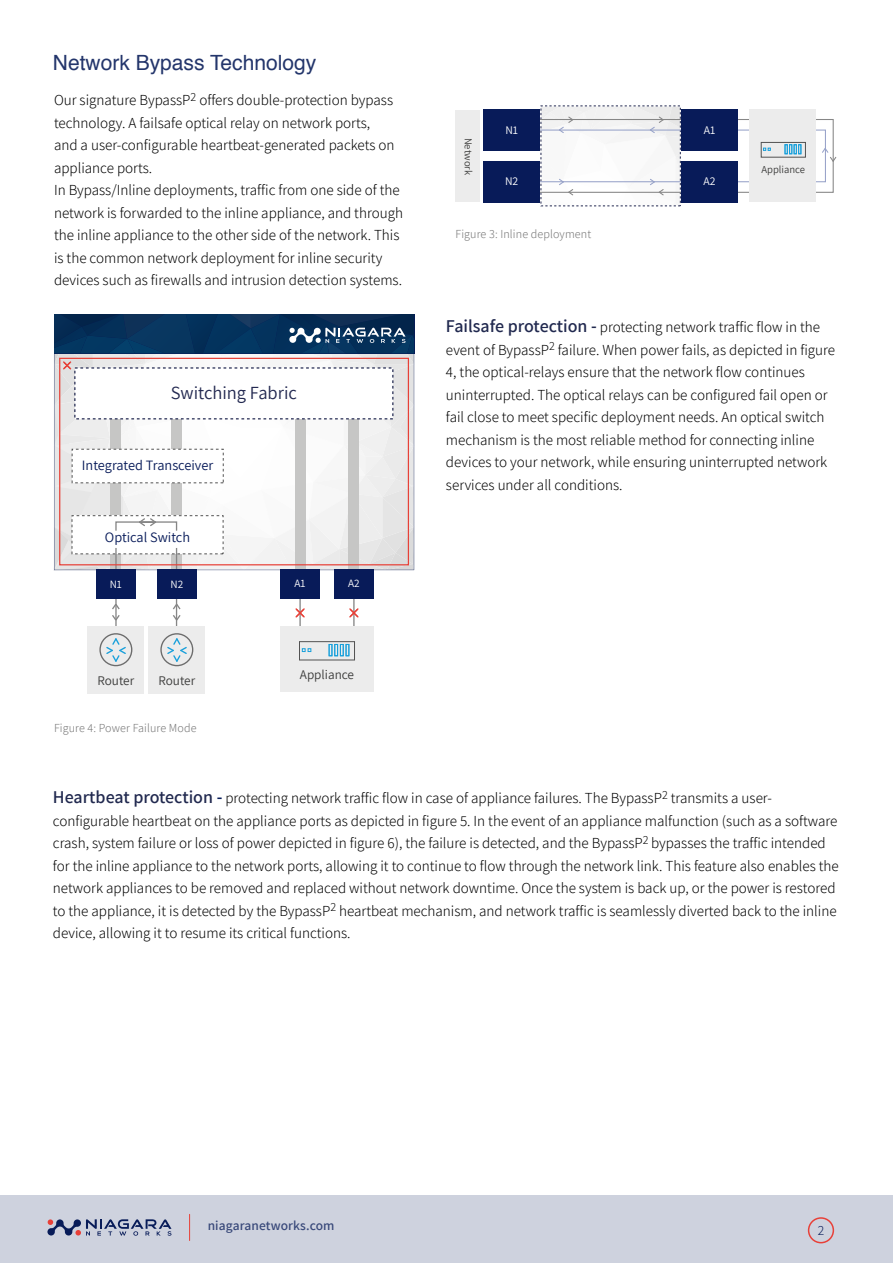
<style>
.page{position:relative;width:893px;height:1263px;background:#fff}
.page>*{position:absolute;margin:0;border:0;box-sizing:border-box;transform-origin:0 0}
.t1{font:21px "Helvetica";color:#23356b}
.t2{font:18.45px "Assistant";color:#222850}
.t3{font:300 15px/22.5px "Assistant";color:#000}
.t4{font:14.25px "Assistant";color:#081b59}
.t5{font:600 13.5px "Assistant";letter-spacing:.01em;color:#39497a}
.t6{font:300 13.5px "Assistant";color:#081c59}
.t7{font:13.2px "Assistant";color:#3c3c3b}
.t8{font:300 12px "Assistant";letter-spacing:.01em;color:#757575}
.t9{font:11.7px "Assistant";color:#fff}
.t10{font:11.25px "Assistant";color:#fff}
.t11{font:10.65px "Assistant";color:#3c3c3b}
.s1{font-weight:600;font-size:18px;color:#21294f}
.s2{font-weight:600;font-size:18px;color:#081c59}
</style>
<div class="page">
<div style="left:0;top:1195px;width:893px;height:68px;background:#ced2de"></div>
<div style="left:808px;top:1217px;width:26px;height:26px;border:2px solid #e84038;border-radius:50%"></div>
<svg style="left:47px;top:1219px;width:124px;height:17px"></svg>
<svg style="left:189px;top:1214px;width:1px;height:26px"></svg>
<div style="left:455px;top:110px;width:25px;height:92px;background:#ececec"></div>
<div style="left:483px;top:110px;width:57px;height:41px;background:#081b59"></div>
<div style="left:483px;top:161px;width:57px;height:41px;background:#081b59"></div>
<svg style="left:541px;top:107px;width:139px;height:99px"></svg>
<svg style="left:822px;top:147px;width:15px;height:16px"></svg>
<div style="left:749px;top:110px;width:66px;height:92px;background:#ececec"></div>
<div style="left:681px;top:110px;width:57px;height:41px;background:#081b59"></div>
<div style="left:681px;top:161px;width:57px;height:41px;background:#081b59"></div>
<svg style="left:785px;top:144px;width:16px;height:10px"></svg>
<div style="left:761px;top:142px;width:45px;height:15px;border:1px solid #525252"></div>
<svg style="left:763px;top:148px;width:8px;height:3px"></svg>
<hr style="left:299px;top:599px;width:2px;height:27px;background:#868686">
<hr style="left:353px;top:599px;width:2px;height:27px;background:#868686">
<div style="left:334px;top:570px;width:40px;height:29px;background:#081b59"></div>
<div style="left:280px;top:570px;width:40px;height:29px;background:#081b59"></div>
<svg style="left:295px;top:607px;width:10px;height:12px"></svg>
<svg style="left:349px;top:607px;width:10px;height:12px"></svg>
<svg style="left:173px;top:602px;width:8px;height:20px"></svg>
<svg style="left:112px;top:602px;width:8px;height:20px"></svg>
<div style="left:157px;top:570px;width:40px;height:29px;background:#081b59"></div>
<div style="left:96px;top:570px;width:40px;height:29px;background:#081b59"></div>
<svg style="left:54px;top:314px;width:360px;height:256px"></svg>
<div style="left:280px;top:626px;width:94px;height:65px;background:#ececec"></div>
<svg style="left:346px;top:644px;width:3px;height:12px"></svg>
<div style="left:340px;top:644px;width:4px;height:12px;border:1px solid #18a0db"></div>
<div style="left:334px;top:644px;width:4px;height:12px;border:1px solid #18a0db"></div>
<svg style="left:329px;top:644px;width:3px;height:12px"></svg>
<div style="left:299px;top:641px;width:56px;height:19px;border:1px solid #525252"></div>
<svg style="left:302px;top:648px;width:9px;height:4px"></svg>
<div style="left:88px;top:626px;width:56px;height:67px;background:#ececec"></div>
<div style="left:99px;top:633px;width:33px;height:33px;border:1px solid #6c6c6c;border-radius:50%"></div>
<svg style="left:105px;top:637px;width:22px;height:26px"></svg>
<div style="left:149px;top:626px;width:56px;height:67px;background:#ececec"></div>
<div style="left:160px;top:633px;width:33px;height:33px;border:1px solid #6c6c6c;border-radius:50%"></div>
<svg style="left:166px;top:637px;width:22px;height:26px"></svg>
<h1 class="t1" style="left:53px;top:46px;width:265px">Network Bypass Technology</h1>
<p class="t3" style="left:54px;top:88px;width:351px">Our signature BypassP<sup>2</sup> offers double-protection bypass technology. A failsafe optical relay on network ports,<br>and a user-configurable heartbeat-generated packets on appliance ports.<br>In Bypass/Inline deployments, traffic from one side of the network is forwarded to the inline appliance, and through the inline appliance to the other side of the network. This is the common network deployment for inline security devices such as firewalls and intrusion detection systems.</p>
<p class="t2" style="left:171px;top:380px;width:128px">Switching Fabric</p>
<p class="t4" style="left:82px;top:456px;width:133px">Integrated Transceiver</p>
<p class="t4" style="left:105px;top:528px;width:87px">Optical Switch</p>
<p class="t10" style="left:110px;top:576px;width:14px">N1</p>
<p class="t10" style="left:170px;top:576px;width:14px">N2</p>
<p class="t7" style="left:98px;top:671px;width:38px">Router</p>
<p class="t7" style="left:158px;top:671px;width:38px">Router</p>
<p class="t8" style="left:54px;top:720px;width:144px">Figure 4: Power Failure Mode</p>
<p class="t10" style="left:295px;top:576px;width:13px">A1</p>
<p class="t10" style="left:348px;top:576px;width:13px">A2</p>
<p class="t7" style="left:300px;top:666px;width:56px">Appliance</p>
<p class="t11" style="left:476px;top:138px;width:39px;rotate:90deg">Network</p>
<p class="t9" style="left:505px;top:122px;width:14px">N1</p>
<p class="t9" style="left:505px;top:173px;width:15px">N2</p>
<p class="t8" style="left:455px;top:226px;width:137px">Figure 3: Inline deployment</p>
<p class="t9" style="left:704px;top:122px;width:13px">A1</p>
<p class="t9" style="left:703px;top:173px;width:14px">A2</p>
<p class="t11" style="left:761px;top:162px;width:45px">Appliance</p>
<p class="t3" style="left:446px;top:315px;width:391px"><span class="s1">Failsafe protection -</span> protecting network traffic flow in the event of BypassP<sup>2</sup> failure. When power fails, as depicted in figure 4, the optical-relays ensure that the network flow continues uninterrupted. The optical relays can be configured fail open or fail close to meet specific deployment needs. An optical switch mechanism is the most reliable method for connecting inline devices to your network, while ensuring uninterrupted network services under all conditions.</p>
<p class="t3" style="left:53px;top:786px;width:787px"><span class="s1">Heartbeat protection</span> <span class="s2">-</span> protecting network traffic flow in case of appliance failures. The BypassP<sup>2</sup> transmits a user&shy;configurable heartbeat on the appliance ports as depicted in figure 5. In the event of an appliance malfunction (such as a software crash, system failure or loss of power depicted in figure 6), the failure is detected, and the BypassP<sup>2</sup> bypasses the traffic intended for the inline appliance to the network ports, allowing it to continue to flow through the network link. This feature also enables the network appliances to be removed and replaced without network downtime. Once the system is back up, or the power is restored to the appliance, it is detected by the BypassP<sup>2</sup> heartbeat mechanism, and network traffic is seamlessly diverted back to the inline device, allowing it to resume its critical functions.</p>
<p class="t5" style="left:208px;top:1216px;width:128px">niagaranetworks.com</p>
<p class="t6" style="left:818px;top:1221px;width:8px">2</p>
</div>
